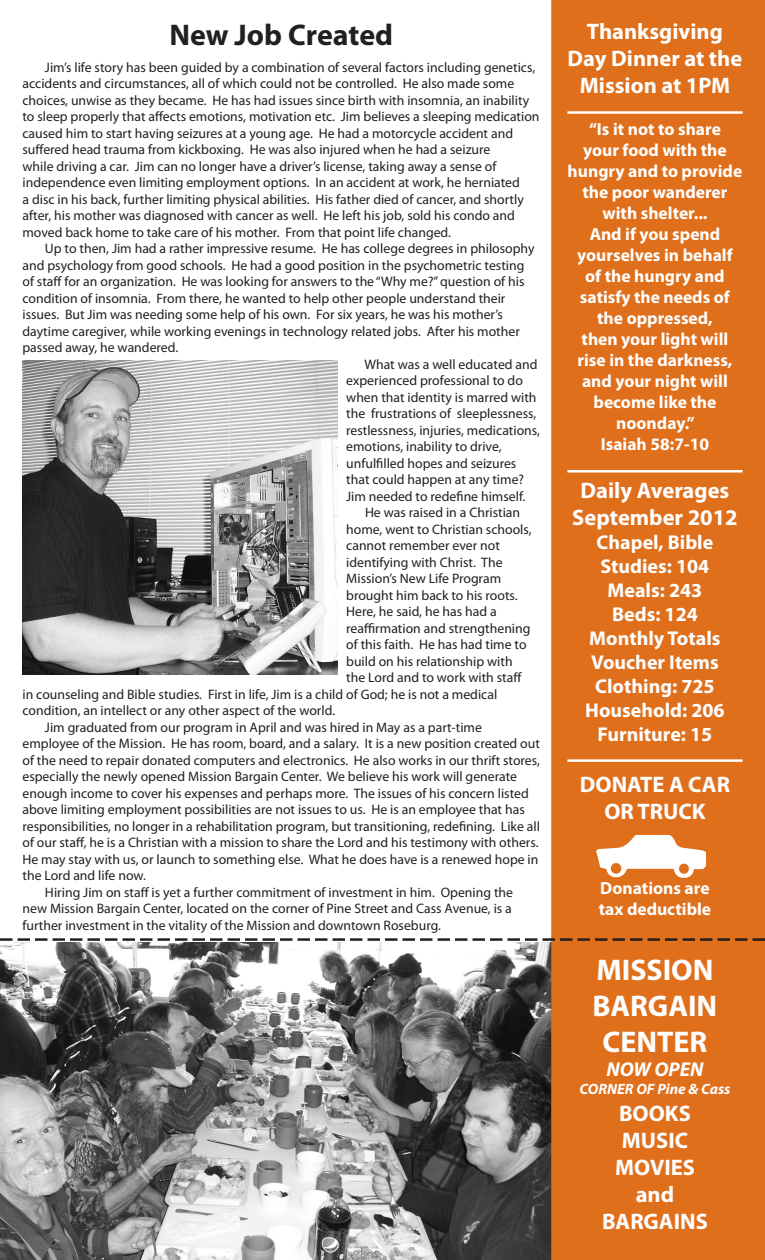
<style>
.page{position:relative;width:765px;height:1260px;background:#fff}
.page>*{position:absolute;margin:0;border:0;box-sizing:border-box;transform-origin:0 0}
.t1{font:700 30px "Myriad Pro";color:#fff}
.t2{font:700 30px "Myriad Pro";letter-spacing:-.005em;color:#231f20}
.t3{font:700 22.5px/27px "Myriad Pro";color:#fff;text-align:center}
.t4{font:700 20px "Myriad Pro";color:#fff}
.t5{font:italic 700 20px "Myriad Pro";color:#fff}
.t6{font:700 17.5px/21px "Myriad Pro";color:#fff;text-align:center}
.t7{font:italic 700 15px "Myriad Pro";color:#fff}
.t8{font:13.75px/16.5px "Myriad Pro";color:#231f20}
</style>
<div class="page">
<img style="left:0;top:942px;width:551px;height:318px">
<div style="left:552px;top:1px;width:212px;height:1258px;background:#e06f1c"></div>
<div style="left:551px;top:0;width:214px;height:1260px;border:1px solid #e06f1c"></div>
<svg style="left:0;top:938px;width:765px;height:3px"></svg>
<hr style="left:567px;top:111px;width:176px;height:3px;background:#fff">
<img style="left:597px;top:835px;width:109px;height:43px">
<hr style="left:567px;top:470px;width:176px;height:2px;background:#fff">
<hr style="left:567px;top:759px;width:176px;height:3px;background:#fff">
<img style="left:22px;top:360px;width:316px;height:315px">
<p class="t2" style="left:169px;top:18px;width:225px">New Job Created</p>
<p class="t8" style="left:22px;top:59px;width:519px;text-indent:22px">Jim’s life story has been guided by a combination of several factors including genetics, accidents and circumstances, all of which could not be controlled. He also made some choices, unwise as they became. He has had issues since birth with insomnia, an inability to sleep properly that affects emotions, motivation etc. Jim believes a sleeping medication caused him to start having seizures at a young age. He had a motorcycle accident and suffered head trauma from kickboxing. He was also injured when he had a seizure<br>while driving a car. Jim can no longer have a driver’s license, taking away a sense of independence even limiting employment options. In an accident at work, he herniated<br>a disc in his back, further limiting physical abilities. His father died of cancer, and shortly after, his mother was diagnosed with cancer as well. He left his job, sold his condo and moved back home to take care of his mother. From that point life changed.</p>
<p class="t8" style="left:22px;top:240px;width:514px;text-indent:22px">Up to then, Jim had a rather impressive resume. He has college degrees in philosophy and psychology from good schools. He had a good position in the psychometric testing of staff for an organization. He was looking for answers to the “Why me?” question of his condition of insomnia. From there, he wanted to help other people understand their issues. But Jim was needing some help of his own. For six years, he was his mother’s daytime caregiver, while working evenings in technology related jobs. After his mother</p>
<p class="t8" style="left:22px;top:339px;width:157px">passed away, he wandered.</p>
<p class="t8" style="left:365px;top:356px;width:175px">What was a well educated and</p>
<p class="t8" style="left:346px;top:372px;width:178px">experienced professional to do</p>
<p class="t8" style="left:346px;top:389px;width:192px">when that identity is marred with</p>
<p class="t8" style="left:346px;top:405px;width:192px">the frustrations of sleeplessness,</p>
<p class="t8" style="left:346px;top:422px;width:195px">restlessness, injuries, medications,</p>
<p class="t8" style="left:346px;top:438px;width:157px">emotions, inability to drive,</p>
<p class="t8" style="left:346px;top:455px;width:172px">unfulfilled hopes and seizures</p>
<p class="t8" style="left:346px;top:471px;width:179px">that could happen at any time?</p>
<p class="t8" style="left:346px;top:488px;width:181px">Jim needed to redefine himself.</p>
<p class="t8" style="left:365px;top:504px;width:157px">He was raised in a Christian</p>
<p class="t8" style="left:346px;top:521px;width:187px">home, went to Christian schools,</p>
<p class="t8" style="left:346px;top:537px;width:155px">cannot remember ever not</p>
<p class="t8" style="left:346px;top:554px;width:158px">identifying with Christ. The</p>
<p class="t8" style="left:346px;top:570px;width:156px">Mission’s New Life Program</p>
<p class="t8" style="left:346px;top:587px;width:173px">brought him back to his roots.</p>
<p class="t8" style="left:346px;top:603px;width:152px">Here, he said, he has had a</p>
<p class="t8" style="left:346px;top:620px;width:186px">reaffirmation and strengthening</p>
<p class="t8" style="left:346px;top:636px;width:182px">of this faith. He has had time to</p>
<p class="t8" style="left:346px;top:653px;width:168px">build on his relationship with</p>
<p class="t8" style="left:22px;top:669px;width:501px;text-indent:324px">the Lord and to work with staff in counseling and Bible studies. First in life, Jim is a child of God; he is not a medical condition, an intellect or any other aspect of the world.</p>
<p class="t8" style="left:22px;top:719px;width:519px;text-indent:22px">Jim graduated from our program in April and was hired in May as a part-time employee of the Mission. He has room, board, and a salary. It is a new position created out of the need to repair donated computers and electronics. He also works in our thrift stores, especially the newly opened Mission Bargain Center. We believe his work will generate enough income to cover his expenses and perhaps more. The issues of his concern listed above limiting employment possibilities are not issues to us. He is an employee that has responsibilities, no longer in a rehabilitation program, but transitioning, redefining. Like all of our staff, he is a Christian with a mission to share the Lord and his testimony with others.<br>He may stay with us, or launch to something else. What he does have is a renewed hope in the Lord and life now.</p>
<p class="t8" style="left:22px;top:884px;width:492px;text-align:justify;text-indent:22px">Hiring Jim on staff is yet a further commitment of investment in him. Opening the new Mission Bargain Center, located on the corner of Pine Street and Cass Avenue, is a further investment in the vitality of the Mission and downtown Roseburg.</p>
<p class="t3" style="left:568px;top:19px;width:176px">Thanksgiving<br>Day Dinner at the</p>
<p class="t3" style="left:580px;top:73px;width:152px">Mission at 1PM</p>
<p class="t6" style="left:589px;top:119px;width:133px">“Is it not to share</p>
<p class="t6" style="left:583px;top:140px;width:145px">your food with the</p>
<p class="t6" style="left:568px;top:161px;width:176px">hungry and to provide</p>
<p class="t6" style="left:582px;top:182px;width:147px">the poor wanderer with shelter...</p>
<p class="t6" style="left:590px;top:224px;width:132px">And if you spend</p>
<p class="t6" style="left:577px;top:245px;width:157px">yourselves in behalf</p>
<p class="t6" style="left:585px;top:266px;width:141px">of the hungry and</p>
<p class="t6" style="left:580px;top:287px;width:151px">satisfy the needs of</p>
<p class="t6" style="left:597px;top:308px;width:117px">the oppressed,</p>
<p class="t6" style="left:582px;top:329px;width:148px">then your light will</p>
<p class="t6" style="left:578px;top:350px;width:156px">rise in the darkness,</p>
<p class="t6" style="left:582px;top:371px;width:147px">and your night will</p>
<p class="t6" style="left:594px;top:392px;width:124px">become like the noonday.”</p>
<p class="t6" style="left:601px;top:434px;width:110px">Isaiah 58:7-10</p>
<p class="t3" style="left:581px;top:478px;width:150px">Daily Averages</p>
<p class="t3" style="left:572px;top:505px;width:167px">September 2012</p>
<p class="t4" style="left:597px;top:531px;width:118px">Chapel, Bible</p>
<p class="t4" style="left:601px;top:555px;width:110px">Studies: 104</p>
<p class="t4" style="left:608px;top:579px;width:96px">Meals: 243</p>
<p class="t4" style="left:612px;top:603px;width:87px">Beds: 124</p>
<p class="t4" style="left:589px;top:627px;width:133px">Monthly Totals</p>
<p class="t4" style="left:591px;top:651px;width:129px">Voucher Items</p>
<p class="t4" style="left:595px;top:675px;width:121px">Clothing: 725</p>
<p class="t4" style="left:585px;top:699px;width:141px">Household: 206</p>
<p class="t4" style="left:598px;top:723px;width:116px">Furniture: 15</p>
<p class="t3" style="left:580px;top:772px;width:152px">DONATE A CAR</p>
<p class="t3" style="left:604px;top:799px;width:103px">OR TRUCK</p>
<p class="t6" style="left:600px;top:878px;width:111px">Donations are</p>
<p class="t6" style="left:599px;top:899px;width:114px">tax deductible</p>
<p class="t1" style="left:596px;top:953px;width:115px">MISSION</p>
<p class="t1" style="left:593px;top:989px;width:122px">BARGAIN</p>
<p class="t1" style="left:603px;top:1025px;width:106px">CENTER</p>
<p class="t5" style="left:606px;top:1058px;width:99px">NOW OPEN</p>
<p class="t7" style="left:579px;top:1081px;width:153px">CORNER OF Pine &amp; Cass</p>
<p class="t3" style="left:619px;top:1100px;width:73px">BOOKS</p>
<p class="t3" style="left:622px;top:1127px;width:68px">MUSIC</p>
<p class="t3" style="left:615px;top:1154px;width:81px">MOVIES</p>
<p class="t3" style="left:636px;top:1181px;width:40px">and</p>
<p class="t3" style="left:602px;top:1208px;width:107px">BARGAINS</p>
</div>
